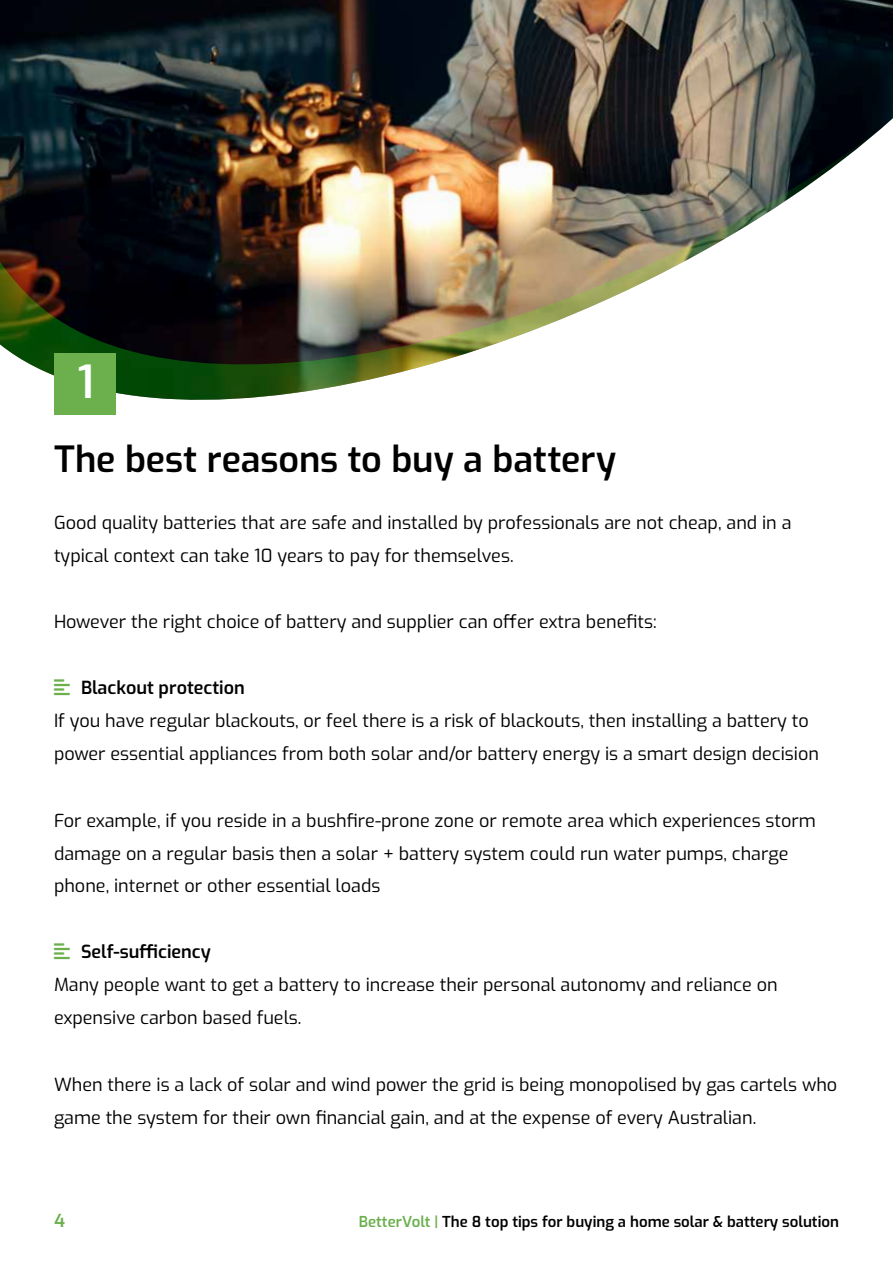
<style>
.page{position:relative;width:893px;height:1263px;background:#fff}
.page>*{position:absolute;margin:0;border:0;box-sizing:border-box;transform-origin:0 0}
.t1{font:600 45px "Exo";color:#fff}
.t2{font:600 36px "Exo";letter-spacing:-.005em;color:#000}
.t3{font:18px/33px "Exo";color:#000}
.t4{font:600 18px "Exo";color:#6bb04d}
.t5{font:600 15px "Exo";color:#000}
.s1{color:#6bb04d}
.s2{font-weight:600}
</style>
<div class="page">
<img style="left:0;top:0;width:884px;height:400px">
<div style="left:54px;top:353px;width:62px;height:62px;background:#6bb04d"></div>
<h1 class="t1" style="left:77px;top:348px;width:18px">1</h1>
<h2 class="t2" style="left:54px;top:432px;width:564px">The best reasons to buy a battery</h2>
<p class="t3" style="left:54px;top:505px;width:739px">Good quality batteries that are safe and installed by professionals are not cheap, and in a typical context can take 10 years to pay for themselves.</p>
<p class="t3" style="left:54px;top:604px;width:604px">However the right choice of battery and supplier can offer extra benefits:</p>
<p class="t3" style="left:54px;top:670px;width:766px"><span class="s1">■</span> <span class="s2">Blackout protection<br></span>If you have regular blackouts, or feel there is a risk of blackouts, then installing a battery to power essential appliances from both solar and/or battery energy is a smart design decision</p>
<p class="t3" style="left:54px;top:802px;width:763px">For example, if you reside in a bushfire-prone zone or remote area which experiences storm damage on a regular basis then a solar + battery system could run water pumps, charge phone, internet or other essential loads</p>
<p class="t3" style="left:54px;top:934px;width:725px"><span class="s1">■</span> <span class="s2">Self-sufficiency<br></span>Many people want to get a battery to increase their personal autonomy and reliance on expensive carbon based fuels.</p>
<p class="t3" style="left:54px;top:1066px;width:785px">When there is a lack of solar and wind power the grid is being monopolised by gas cartels who game the system for their own financial gain, and at the expense of every Australian.</p>
<p class="t4" style="left:54px;top:1207px;width:12px">4</p>
<p class="t5" style="left:359px;top:1211px;width:482px"><span class="s1">BetterVolt |</span> The 8 top tips for buying a home solar &amp; battery solution</p>
</div>
